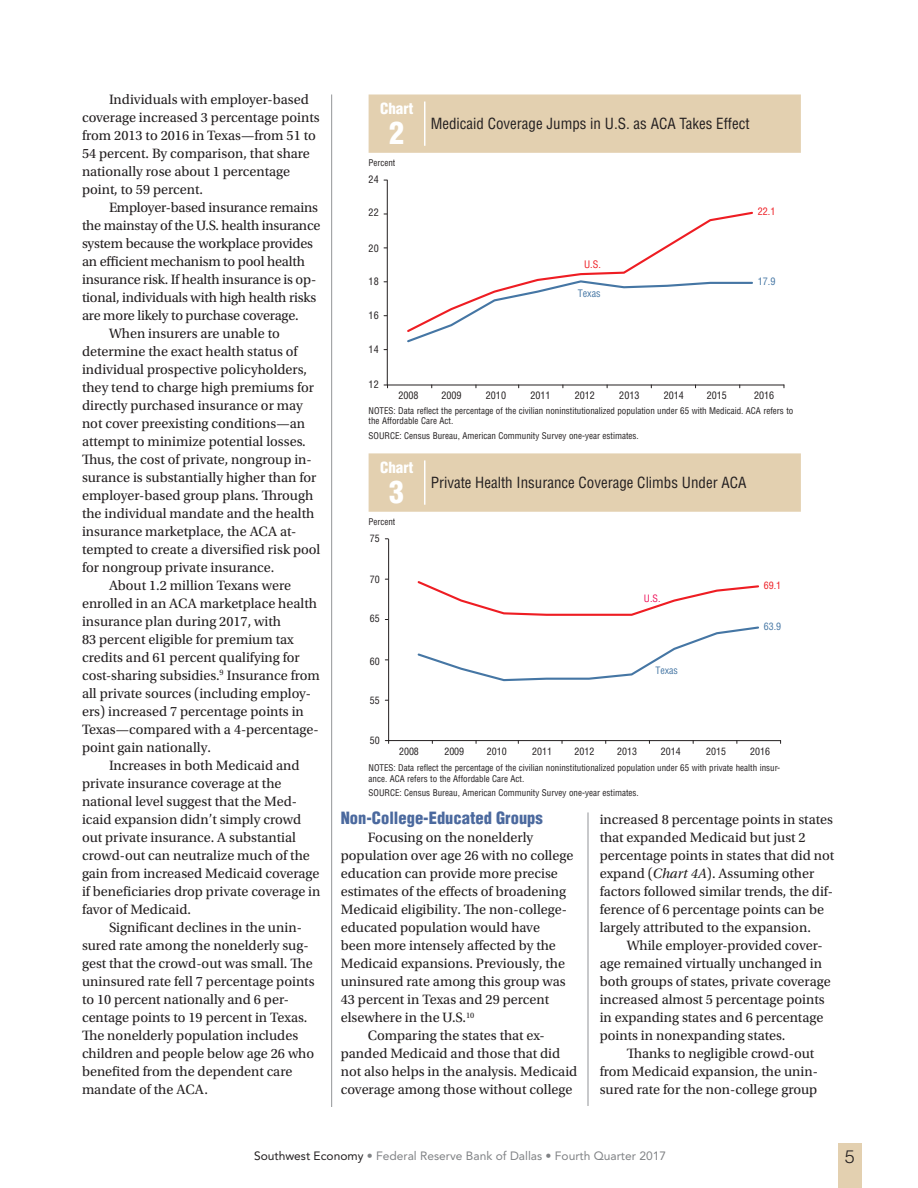
<style>
.page{position:relative;width:918px;height:1188px;background:#fff}
.page>*{position:absolute;margin:0;border:0;box-sizing:border-box;transform-origin:0 0}
.Chart{font:900 condensed 30px "Helvetica LT Std";color:#fff}
.pagenumber{font:300 18px "Helvetica LT Std";color:#231f20}
.ArticleSubhead{font:900 condensed 16.5px "Helvetica LT Std";color:#4b699e}
.ChartTitle{font:condensed 15px "Helvetica LT Std";color:#231f20}
.Chart_word{font:900 condensed 15px "Helvetica LT Std";color:#fff}
.ArticleIndent{font:14.25px/18px "Utopia Std";color:#231f20}
.t1{font:12px "Avenir LT Std";color:#808285}
.t2{font:condensed 10.05px "Helvetica LT Std";color:#231f20}
.t3{font:condensed 10.05px "Helvetica LT Std";color:#4576a4}
.t4{font:condensed 10.05px "Helvetica LT Std";color:#ee1d23}
.t5{font:condensed 9.9px "Helvetica LT Std";color:#231f20}
.t6{font:condensed 9.9px "Helvetica LT Std";color:#4576a4}
.t7{font:condensed 9.9px "Helvetica LT Std";color:#ee1d23}
.t8{font:condensed 9.9px "Helvetica LT Std";color:#ee1059}
.Source{font:condensed 9px/10.8px "Helvetica LT Std";color:#231f20}
.ChartAxis{font:condensed 9px "Helvetica LT Std";color:#231f20}
.s1{font-style:italic}
.s2{color:#231f20}
</style>
<div class="page">
<div style="left:838px;top:1144px;width:24px;height:44px;background:#e3d0b0"></div>
<hr style="left:331px;top:94px;width:1px;height:1013px;background:#939598">
<hr style="left:588px;top:812px;width:1px;height:294px;background:#939598">
<div style="left:369px;top:94px;width:432px;height:59px;background:#e3d0b0"></div>
<hr style="left:424px;top:102px;width:1px;height:44px;background:#fff">
<hr style="left:388px;top:385px;width:396px;height:1px;background:#231f20">
<hr style="left:387px;top:180px;width:1px;height:205px;background:#231f20">
<svg style="left:407px;top:211px;width:346px;height:132px"></svg>
<div style="left:369px;top:453px;width:432px;height:59px;background:#e3d0b0"></div>
<hr style="left:424px;top:460px;width:1px;height:45px;background:#fff">
<hr style="left:388px;top:539px;width:1px;height:202px;background:#231f20">
<svg style="left:417px;top:626px;width:342px;height:56px"></svg>
<svg style="left:417px;top:581px;width:342px;height:35px"></svg>
<hr style="left:389px;top:740px;width:392px;height:1px;background:#231f20">
<p class="ArticleIndent" style="left:82px;top:90px;width:239px;text-indent:27px">Individuals with employer-based coverage increased 3 percentage points from 2013 to 2016 in Texas—from 51 to 54 percent. By comparison, that share nationally rose about 1 percentage point, to 59 percent.</p>
<p class="ArticleIndent" style="left:82px;top:198px;width:240px;text-indent:27px">Employer-based insurance remains the mainstay of the U.S. health insurance system because the workplace provides an efficient mechanism to pool health insurance risk. If health insurance is op&shy;tional, individuals with high health risks are more likely to purchase coverage.</p>
<p class="ArticleIndent" style="left:82px;top:324px;width:240px;text-indent:27px">When insurers are unable to determine the exact health status of individual prospective policyholders, they tend to charge high premiums for directly purchased insurance or may not cover preexisting conditions—an attempt to minimize potential losses.<br>Thus, the cost of private, nongroup in&shy;surance is substantially higher than for employer-based group plans. Through the individual mandate and the health insurance marketplace, the ACA at&shy;tempted to create a diversified risk pool for nongroup private insurance.</p>
<p class="ArticleIndent" style="left:82px;top:576px;width:239px;text-indent:27px">About 1.2 million Texans were enrolled in an ACA marketplace health insurance plan during 2017, with<br>83 percent eligible for premium tax credits and 61 percent qualifying for cost-sharing subsidies.<sup>9</sup> Insurance from all private sources (including employ&shy;ers) increased 7 percentage points in Texas—compared with a 4-percentage&shy;point gain nationally.</p>
<p class="ArticleIndent" style="left:82px;top:756px;width:240px;text-indent:27px">Increases in both Medicaid and private insurance coverage at the national level suggest that the Med&shy;icaid expansion didn’t simply crowd out private insurance. A substantial crowd-out can neutralize much of the gain from increased Medicaid coverage if beneficiaries drop private coverage in favor of Medicaid.</p>
<p class="ArticleIndent" style="left:82px;top:918px;width:234px;text-indent:27px">Significant declines in the unin&shy;sured rate among the nonelderly sug&shy;gest that the crowd-out was small. The uninsured rate fell 7 percentage points to 10 percent nationally and 6 per&shy;centage points to 19 percent in Texas.<br>The nonelderly population includes children and people below age 26 who benefited from the dependent care mandate of the ACA.</p>
<p class="Chart_word" style="left:380px;top:99px;width:35px">Chart</p>
<p class="Chart" style="left:389px;top:114px;width:16px">2</p>
<p class="ChartTitle" style="left:431px;top:114px;width:320px">Medicaid Coverage Jumps in U.S. as ACA Takes Effect</p>
<p class="ChartAxis" style="left:369px;top:157px;width:28px">Percent</p>
<p class="t2" style="left:369px;top:173px;width:12px">24</p>
<p class="t2" style="left:369px;top:206px;width:12px">22</p>
<p class="t2" style="left:369px;top:242px;width:12px">20</p>
<p class="t2" style="left:369px;top:275px;width:12px">18</p>
<p class="t2" style="left:369px;top:309px;width:12px">16</p>
<p class="t2" style="left:369px;top:343px;width:12px">14</p>
<p class="t2" style="left:369px;top:378px;width:12px">12</p>
<p class="t4" style="left:584px;top:259px;width:18px">U.S.</p>
<p class="t3" style="left:578px;top:287px;width:24px">Texas</p>
<p class="t4" style="left:758px;top:205px;width:19px">22.1</p>
<p class="t3" style="left:758px;top:276px;width:19px">17.9</p>
<p class="t2" style="left:398px;top:389px;width:22px">2008</p>
<p class="t2" style="left:441px;top:389px;width:22px">2009</p>
<p class="t2" style="left:486px;top:389px;width:22px">2010</p>
<p class="t2" style="left:530px;top:389px;width:22px">2011</p>
<p class="t2" style="left:575px;top:389px;width:22px">2012</p>
<p class="t2" style="left:619px;top:389px;width:22px">2013</p>
<p class="t2" style="left:664px;top:389px;width:22px">2014</p>
<p class="t2" style="left:707px;top:389px;width:22px">2015</p>
<p class="t2" style="left:754px;top:389px;width:22px">2016</p>
<p class="Source" style="left:369px;top:405px;width:426px">NOTES: Data reflect the percentage of the civilian noninstitutionalized population under 65 with Medicaid. ACA refers to the Affordable Care Act.</p>
<p class="Source" style="left:369px;top:430px;width:272px">SOURCE: Census Bureau, American Community Survey one-year estimates.</p>
<p class="Chart_word" style="left:380px;top:458px;width:35px">Chart</p>
<p class="Chart" style="left:389px;top:473px;width:16px">3</p>
<p class="ChartTitle" style="left:431px;top:473px;width:317px">Private Health Insurance Coverage Climbs Under ACA</p>
<p class="ChartAxis" style="left:369px;top:516px;width:28px">Percent</p>
<p class="t5" style="left:370px;top:532px;width:11px">75</p>
<p class="t5" style="left:370px;top:573px;width:11px">70</p>
<p class="t5" style="left:370px;top:613px;width:11px">65</p>
<p class="t5" style="left:370px;top:655px;width:11px">60</p>
<p class="t5" style="left:370px;top:694px;width:11px">55</p>
<p class="t5" style="left:370px;top:734px;width:11px">50</p>
<p class="t8" style="left:644px;top:592px;width:18px">U.S.</p>
<p class="t6" style="left:655px;top:664px;width:24px">Texas</p>
<p class="t7" style="left:764px;top:579px;width:19px">69.1</p>
<p class="t6" style="left:764px;top:620px;width:19px">63.9</p>
<p class="t5" style="left:399px;top:745px;width:21px">2008</p>
<p class="t5" style="left:444px;top:745px;width:21px">2009</p>
<p class="t5" style="left:487px;top:745px;width:21px">2010</p>
<p class="t5" style="left:532px;top:745px;width:21px">2011</p>
<p class="t5" style="left:575px;top:745px;width:21px">2012</p>
<p class="t5" style="left:617px;top:745px;width:21px">2013</p>
<p class="t5" style="left:661px;top:745px;width:21px">2014</p>
<p class="t5" style="left:706px;top:745px;width:21px">2015</p>
<p class="t5" style="left:750px;top:745px;width:21px">2016</p>
<p class="Source" style="left:369px;top:762px;width:413px">NOTES: Data reflect the percentage of the civilian noninstitutionalized population under 65 with private health insur&shy;ance. ACA refers to the Affordable Care Act.</p>
<p class="Source" style="left:369px;top:787px;width:272px">SOURCE: Census Bureau, American Community Survey one-year estimates.</p>
<p class="ArticleSubhead" style="left:341px;top:808px;width:204px">Non-College-Educated Groups</p>
<p class="ArticleIndent" style="left:341px;top:829px;width:234px;text-indent:27px">Focusing on the nonelderly population over age 26 with no college education can provide more precise estimates of the effects of broadening Medicaid eligibility. The non-college&shy;educated population would have been more intensely affected by the Medicaid expansions. Previously, the uninsured rate among this group was 43 percent in Texas and 29 percent elsewhere in the U.S.<sup>10</sup></p>
<p class="ArticleIndent" style="left:341px;top:1027px;width:238px;text-indent:27px">Comparing the states that ex&shy;panded Medicaid and those that did not also helps in the analysis. Medicaid coverage among those without college</p>
<p class="ArticleIndent" style="left:600px;top:811px;width:236px">increased 8 percentage points in states that expanded Medicaid but just 2 percentage points in states that did not expand (<span class="s1">Chart 4A</span>). Assuming other factors followed similar trends, the dif&shy;ference of 6 percentage points can be largely attributed to the expansion.</p>
<p class="ArticleIndent" style="left:600px;top:937px;width:232px;text-indent:27px">While employer-provided cover&shy;age remained virtually unchanged in both groups of states, private coverage increased almost 5 percentage points in expanding states and 6 percentage points in nonexpanding states.</p>
<p class="ArticleIndent" style="left:600px;top:1045px;width:220px;text-indent:27px">Thanks to negligible crowd-out from Medicaid expansion, the unin&shy;sured rate for the non-college group</p>
<p class="t1" style="left:254px;top:1149px;width:414px"><span class="s2">Southwest Economy</span> • Federal Reserve Bank of Dallas • Fourth Quarter 2017</p>
<p class="pagenumber" style="left:845px;top:1146px;width:12px">5</p>
</div>
